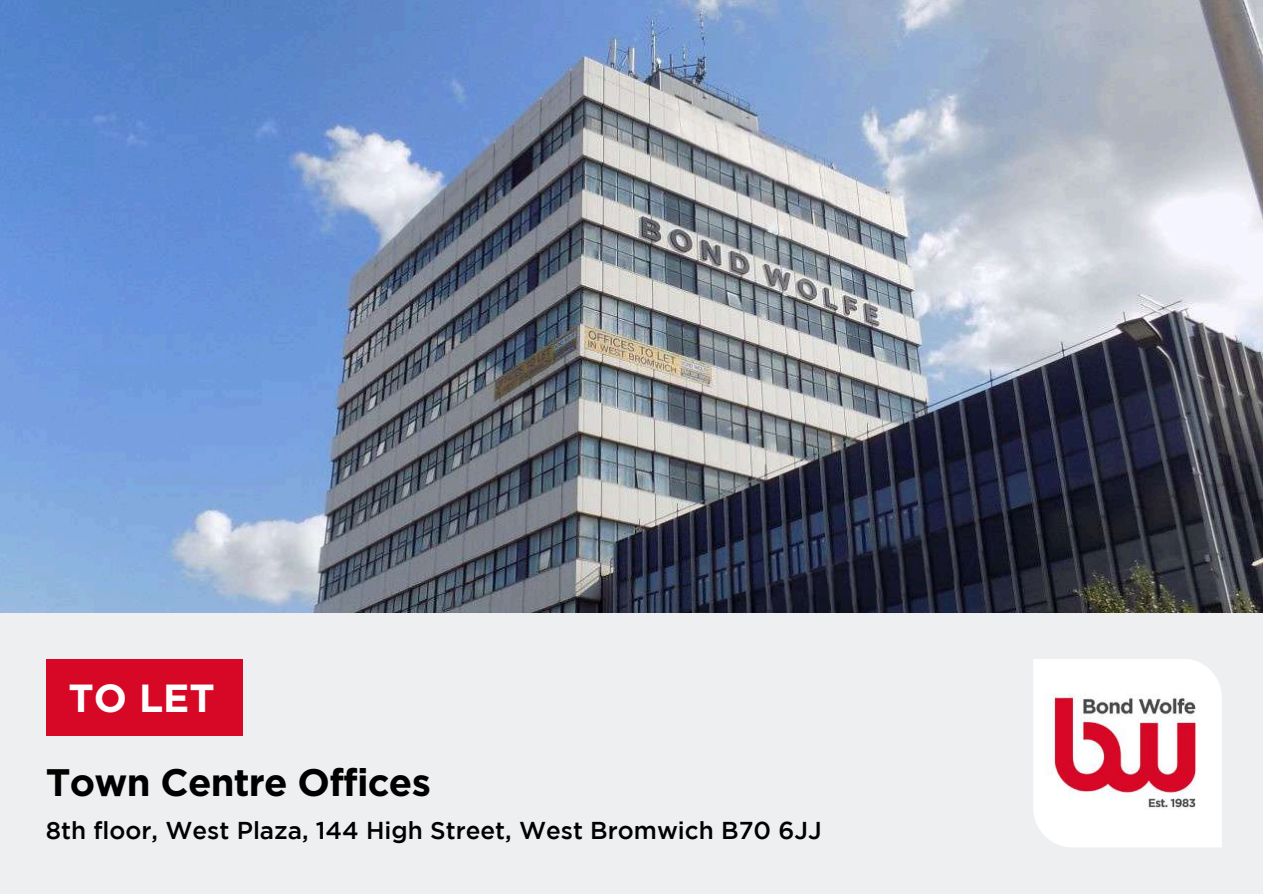
<style>
.page{position:relative;width:1263px;height:894px;background:#fff}
.page>*{position:absolute;margin:0;border:0;box-sizing:border-box;transform-origin:0 0}
.t1{font:700 39.15px "Gotham";color:#fff}
.t2{font:700 38.25px "Gotham";letter-spacing:-.02em;color:#000}
.t3{font:500 24.3px "Gotham";color:#000}
</style>
<div class="page">
<div style="left:0;top:612px;width:1263px;height:281px;background:#edeff1"></div>
<div style="left:46px;top:658px;width:197px;height:77px;background:#d70826"></div>
<svg style="left:1033px;top:659px;width:189px;height:188px;background:#f0ccd2"></svg>
<img style="left:0;top:0;width:1263px;height:612px">
<h1 class="t1" style="left:69px;top:675px;width:148px">TO LET</h1>
<h2 class="t2" style="left:46px;top:760px;width:387px">Town Centre Offices</h2>
<p class="t3" style="left:46px;top:820px;width:777px">8th floor, West Plaza, 144 High Street, West Bromwich B70 6JJ</p>
</div>
